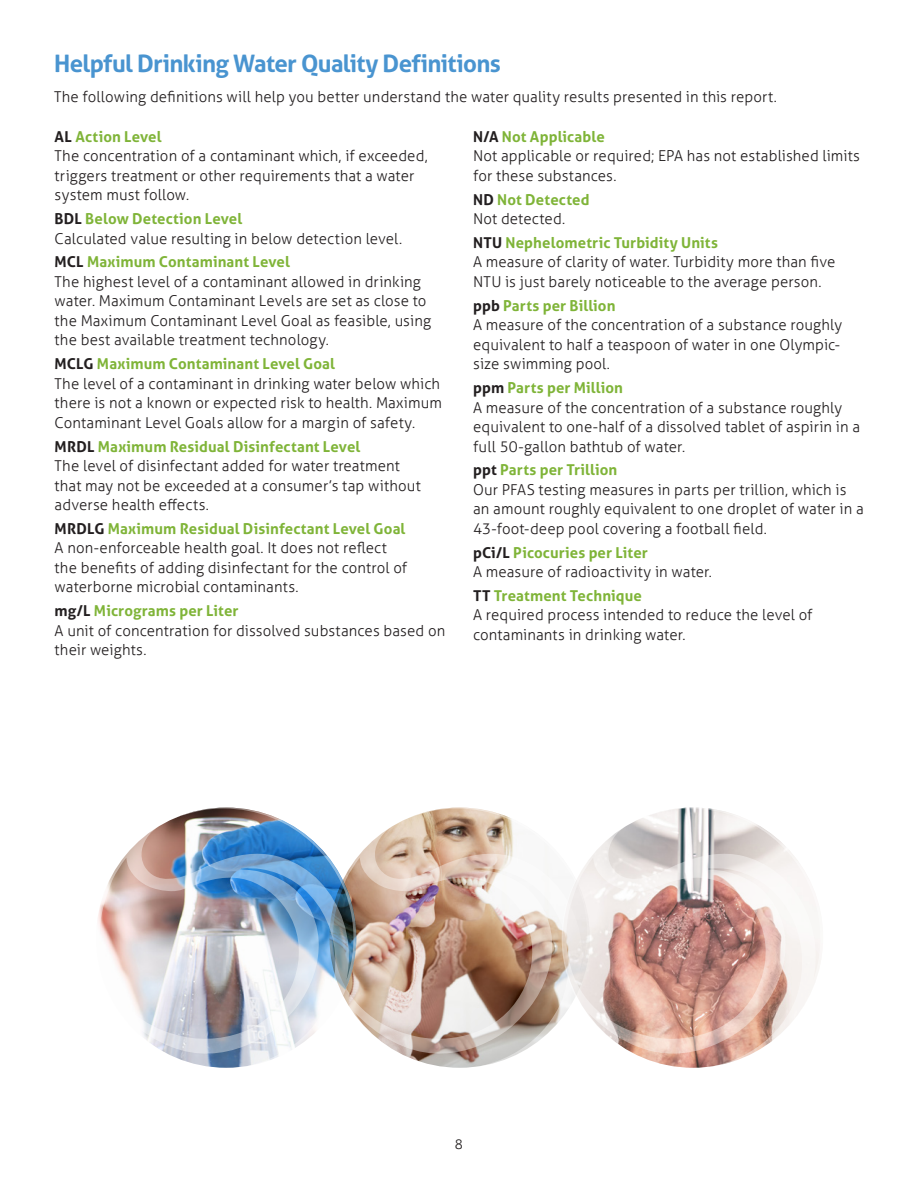
<style>
.page{position:relative;width:918px;height:1188px;background:#fff}
.page>*{position:absolute;margin:0;border:0;box-sizing:border-box;transform-origin:0 0}
.A_Heads{font:700 24px "Aller";letter-spacing:-.025em;color:#4994d0}
.Running_Text{font:300 15px/19.5px "Aller";letter-spacing:.005em;color:#231f20}
.t1{font:300 13.5px "Aller";color:#231f20}
.s1{font-weight:700}
.s2{font-weight:700;color:#7fb438}
</style>
<div class="page">
<img style="left:358px;top:808px;width:204px;height:260px">
<svg style="left:562px;top:808px;width:258px;height:260px"></svg>
<img style="left:98px;top:808px;width:260px;height:260px">
<p class="A_Heads" style="left:54px;top:48px;width:448px">Helpful Drinking Water Quality Definitions</p>
<p class="Running_Text" style="left:54px;top:87px;width:724px">The following definitions will help you better understand the water quality results presented in this report.</p>
<p class="Running_Text" style="left:55px;top:127px;width:375px"><span class="s1">AL</span> <span class="s2">Action Level<br></span>The concentration of a contaminant which, if exceeded, triggers treatment or other requirements that a water system must follow.</p>
<p class="Running_Text" style="left:55px;top:209px;width:349px"><span class="s1">BDL</span> <span class="s2">Below Detection Level<br></span>Calculated value resulting in below detection level.</p>
<p class="Running_Text" style="left:55px;top:252px;width:378px"><span class="s1">MCL</span> <span class="s2">Maximum Contaminant Level<br></span>The highest level of a contaminant allowed in drinking water. Maximum Contaminant Levels are set as close to the Maximum Contaminant Level Goal as feasible, using the best available treatment technology.</p>
<p class="Running_Text" style="left:55px;top:354px;width:389px"><span class="s1">MCLG</span> <span class="s2">Maximum Contaminant Level Goal<br></span>The level of a contaminant in drinking water below which there is not a known or expected risk to health. Maximum Contaminant Level Goals allow for a margin of safety.</p>
<p class="Running_Text" style="left:55px;top:436px;width:368px"><span class="s1">MRDL</span> <span class="s2">Maximum Residual Disinfectant Level<br></span>The level of disinfectant added for water treatment that may not be exceeded at a consumer’s tap without adverse health effects.</p>
<p class="Running_Text" style="left:55px;top:519px;width:354px"><span class="s1">MRDLG</span> <span class="s2">Maximum Residual Disinfectant Level Goal </span>A non-enforceable health goal. It does not reflect the benefits of adding disinfectant for the control of waterborne microbial contaminants.</p>
<p class="Running_Text" style="left:55px;top:601px;width:392px"><span class="s1">mg/L</span> <span class="s2">Micrograms per Liter<br></span>A unit of concentration for dissolved substances based on their weights.</p>
<p class="Running_Text" style="left:473px;top:127px;width:388px"><span class="s1">N/A</span> <span class="s2">Not Applicable<br></span>Not applicable or required; EPA has not established limits for these substances.</p>
<p class="Running_Text" style="left:473px;top:190px;width:118px"><span class="s1">ND</span> <span class="s2">Not Detected<br></span>Not detected.</p>
<p class="Running_Text" style="left:473px;top:233px;width:364px"><span class="s1">NTU</span> <span class="s2">Nephelometric Turbidity Units<br></span>A measure of clarity of water. Turbidity more than five<br>NTU is just barely noticeable to the average person.</p>
<p class="Running_Text" style="left:473px;top:296px;width:371px"><span class="s1">ppb</span> <span class="s2">Parts per Billion<br></span>A measure of the concentration of a substance roughly equivalent to half a teaspoon of water in one Olympic&shy;size swimming pool.</p>
<p class="Running_Text" style="left:473px;top:378px;width:388px"><span class="s1">ppm</span> <span class="s2">Parts per Million<br></span>A measure of the concentration of a substance roughly equivalent to one-half of a dissolved tablet of aspirin in a full 50-gallon bathtub of water.</p>
<p class="Running_Text" style="left:473px;top:460px;width:392px"><span class="s1">ppt</span> <span class="s2">Parts per Trillion<br></span>Our PFAS testing measures in parts per trillion, which is an amount roughly equivalent to one droplet of water in a 43-foot-deep pool covering a football field.</p>
<p class="Running_Text" style="left:473px;top:543px;width:240px"><span class="s1">pCi/L</span> <span class="s2">Picocuries per Liter<br></span>A measure of radioactivity in water.</p>
<p class="Running_Text" style="left:473px;top:586px;width:341px"><span class="s1">TT</span> <span class="s2">Treatment Technique<br></span>A required process intended to reduce the level of contaminants in drinking water.</p>
<p class="t1" style="left:455px;top:1136px;width:10px">8</p>
</div>
